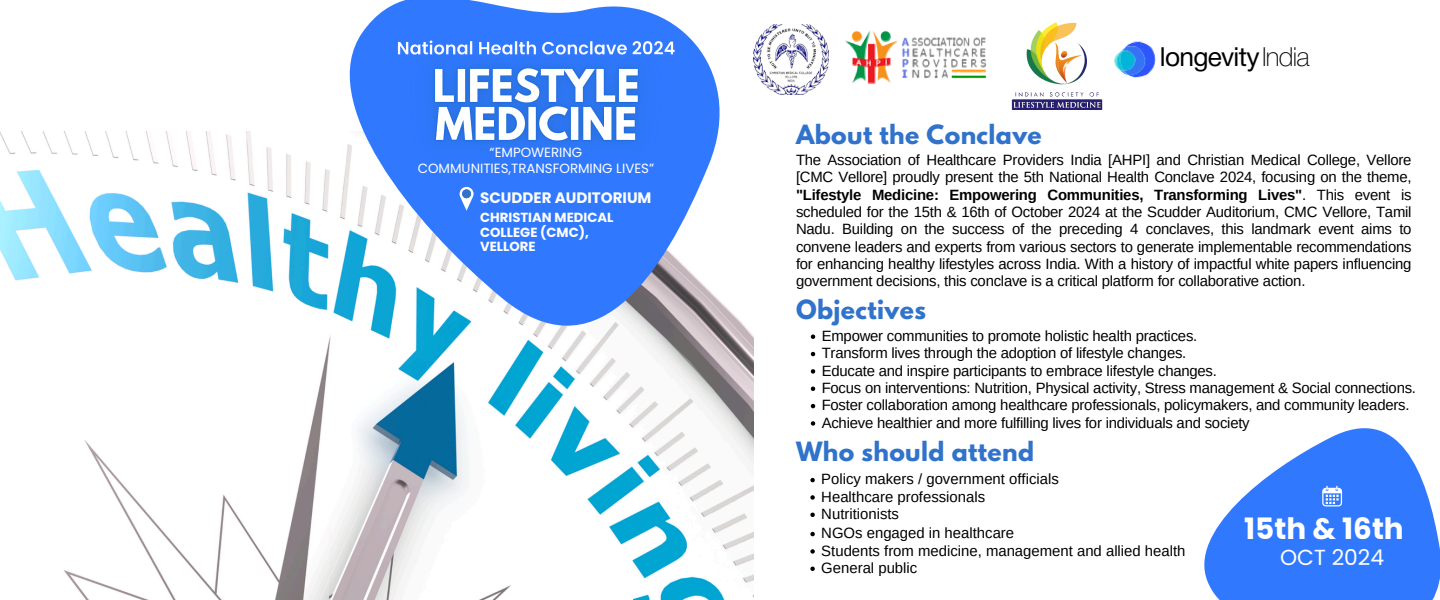
<style>
.page{position:relative;width:1440px;height:600px;background:#fff}
.page>*{position:absolute;margin:0;border:0;box-sizing:border-box;transform-origin:0 0}
.t1{font:700 29.4px "Poppins";color:#fff}
.t2{font:26.3px "Helvetica Neue Cyr";letter-spacing:-.025em;color:#000}
.t3{font:700 23.5px "League Spartan";letter-spacing:.015em;color:#3173cb}
.t4{font:21.8px "Poppins";color:#fff}
.t5{font:700 15.1px "Poppins";color:#fff}
.t6{font:14.9px/17.3px "Arimo";letter-spacing:-.015em;color:#000;text-align:justify}
.t7{font:13.4px/15.8px "Poppins";color:#fff;text-align:center}
.t8{font:700 13.2px/14.3px "Poppins";color:#fff}
.s1{font-weight:100}
.s2{font-weight:700}
</style>
<div class="page">
<img style="left:0;top:131px;width:754px;height:469px">
<img style="left:845px;top:30px;width:141px;height:55px">
<img style="left:1011px;top:22px;width:92px;height:87px">
<img style="left:1114px;top:41px;width:42px;height:37px">
<svg style="left:279px;top:0;width:550px;height:431px"></svg>
<svg style="left:460px;top:208px;width:14px;height:3px"></svg>
<img style="left:373px;top:13px;width:327px;height:72px">
<img style="left:378px;top:12px;width:315px;height:196px">
<svg style="left:1204px;top:428px;width:236px;height:172px;fill:#3079ff"></svg>
<svg style="left:1322px;top:486px;width:20px;height:20px"></svg>
<svg style="left:811px;top:335px;width:4px;height:4px"></svg>
<svg style="left:811px;top:352px;width:4px;height:4px"></svg>
<svg style="left:811px;top:369px;width:4px;height:5px"></svg>
<svg style="left:811px;top:387px;width:4px;height:4px"></svg>
<svg style="left:811px;top:404px;width:4px;height:4px"></svg>
<svg style="left:811px;top:421px;width:4px;height:5px"></svg>
<svg style="left:810px;top:478px;width:5px;height:4px"></svg>
<svg style="left:810px;top:495px;width:5px;height:5px"></svg>
<svg style="left:810px;top:513px;width:5px;height:4px"></svg>
<svg style="left:810px;top:532px;width:5px;height:4px"></svg>
<svg style="left:810px;top:549px;width:5px;height:5px"></svg>
<svg style="left:810px;top:567px;width:5px;height:4px"></svg>
<p class="t7" style="left:418px;top:144px;width:238px">“EMPOWERING<br>COMMUNITIES,TRANSFORMING LIVES”</p>
<p class="t5" style="left:480px;top:187px;width:173px">SCUDDER AUDITORIUM</p>
<p class="t8" style="left:480px;top:211px;width:135px">CHRISTIAN MEDICAL<br>COLLEGE (CMC),</p>
<h5 class="t8" style="left:480px;top:239px;width:57px">VELLORE</h5>
<h2 class="t2" style="left:1160px;top:47px;width:151px">longevity<span class="s1">India</span></h2>
<h3 class="t3" style="left:796px;top:123px;width:247px">About the Conclave</h3>
<p class="t6" style="left:796px;top:151px;width:617px">The Association of Healthcare Providers India [AHPI] and Christian Medical College, Vellore [CMC Vellore] proudly present the 5th National Health Conclave 2024, focusing on the theme, <span class="s2">"Lifestyle Medicine: Empowering Communities, Transforming Lives"</span>. This event is scheduled for the 15th &amp; 16th of October 2024 at the Scudder Auditorium, CMC Vellore, Tamil Nadu. Building on the success of the preceding 4 conclaves, this landmark event aims to convene leaders and experts from various sectors to generate implementable recommendations for enhancing healthy lifestyles across India. With a history of impactful white papers influencing government decisions, this conclave is a critical platform for collaborative action.</p>
<p class="t3" style="left:796px;top:298px;width:131px">Objectives</p>
<p class="t6" style="left:822px;top:327px;width:377px">Empower communities to promote holistic health practices.</p>
<p class="t6" style="left:822px;top:345px;width:366px">Transform lives through the adoption of lifestyle changes.</p>
<p class="t6" style="left:822px;top:362px;width:397px">Educate and inspire participants to embrace lifestyle changes.</p>
<h3 class="t6" style="left:822px;top:379px;width:596px">Focus on interventions: Nutrition, Physical activity, Stress management &amp; Social connections.</h3>
<p class="t6" style="left:822px;top:397px;width:589px">Foster collaboration among healthcare professionals, policymakers, and community leaders.</p>
<p class="t6" style="left:822px;top:414px;width:430px">Achieve healthier and more fulfilling lives for individuals and society</p>
<p class="t3" style="left:796px;top:440px;width:240px">Who should attend</p>
<p class="t6" style="left:821px;top:471px;width:239px">Policy makers / government officials</p>
<p class="t6" style="left:821px;top:488px;width:165px">Healthcare professionals</p>
<p class="t6" style="left:821px;top:505px;width:79px">Nutritionists</p>
<p class="t6" style="left:821px;top:525px;width:194px">NGOs engaged in healthcare</p>
<p class="t6" style="left:821px;top:542px;width:366px">Students from medicine, management and allied health</p>
<h2 class="t6" style="left:821px;top:559px;width:98px">General public</h2>
<p class="t1" style="left:1244px;top:508px;width:161px">15th &amp; 16th</p>
<p class="t4" style="left:1280px;top:543px;width:105px">OCT 2024</p>
</div>
